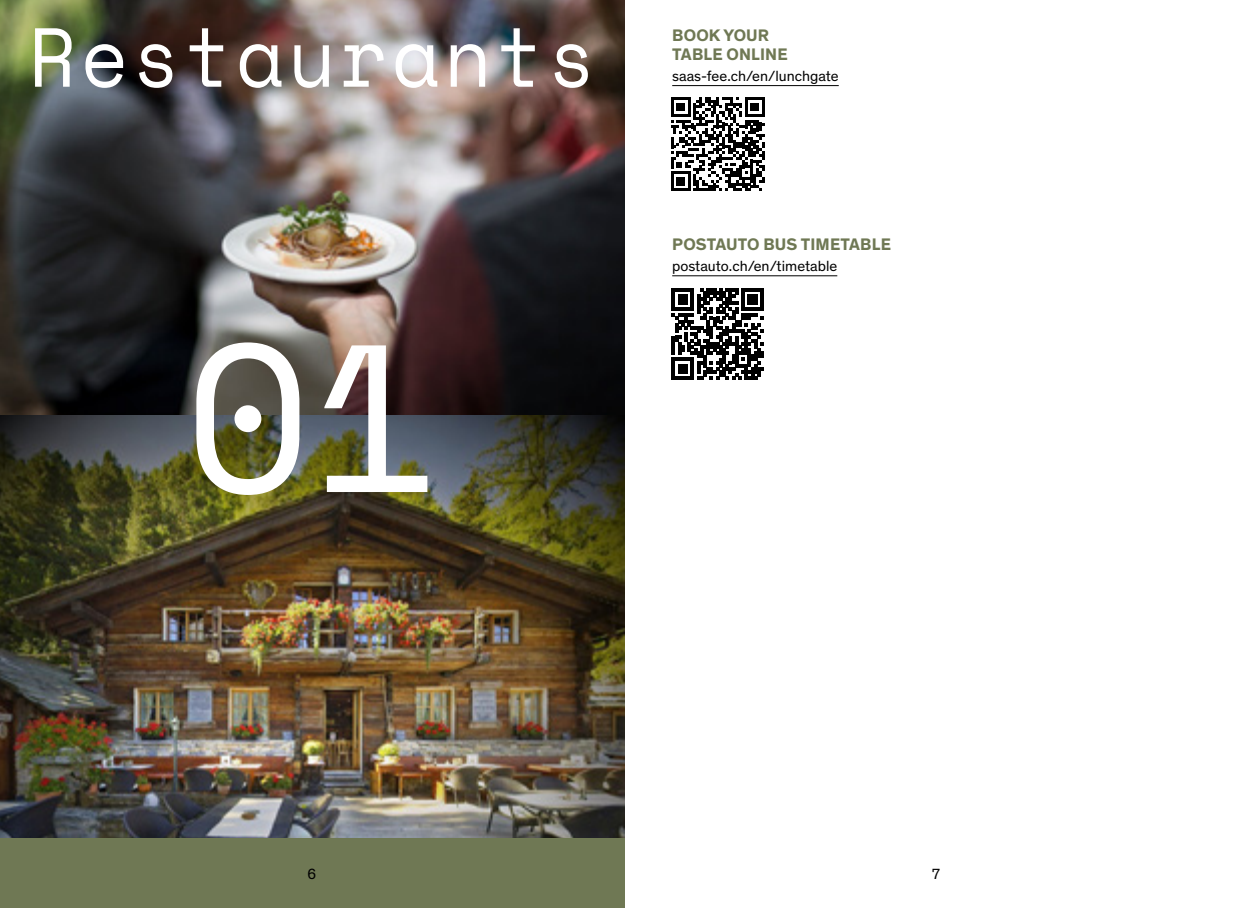
<style>
.page{position:relative;width:1248px;height:908px;background:#fff}
.page>*{position:absolute;margin:0;border:0;box-sizing:border-box;transform-origin:0 0}
.t1{font:209.2px "Space Mono";color:#fff}
.t2{font:83.4px "Space Mono";letter-spacing:.05em;color:#fff;scale:.94 1}
.t3{font:700 17px/19px "Theinhardt";letter-spacing:.01em;color:#6f7854}
.t4{font:15px "Theinhardt";color:#000}
</style>
<div class="page">
<hr style="left:672px;top:275px;width:165px;height:1px;background:#000">
<img style="left:0;top:0;width:624px;height:838px">
<svg style="left:671px;top:97px;width:93px;height:94px"></svg>
<svg style="left:671px;top:288px;width:92px;height:92px"></svg>
<hr style="left:672px;top:85px;width:166px;height:1px;background:#000">
<div style="left:0;top:838px;width:624px;height:69px;background:#6f7854"></div>
<h2 class="t2" style="left:28px;top:-4px;width:605px">Restaurants</h2>
<h1 class="t1" style="left:184px;top:264px;width:258px">01</h1>
<p class="t3" style="left:672px;top:25px;width:117px">BOOK YOUR<br>TABLE ONLINE</p>
<p class="t4" style="left:672px;top:65px;width:168px">saas-fee.ch/en/lunchgate</p>
<p class="t3" style="left:672px;top:234px;width:220px">POSTAUTO BUS TIMETABLE</p>
<p class="t4" style="left:672px;top:255px;width:166px">postauto.ch/en/timetable</p>
<p class="t4" style="left:307px;top:862px;width:10px">6</p>
<p class="t4" style="left:932px;top:862px;width:9px">7</p>
</div>
